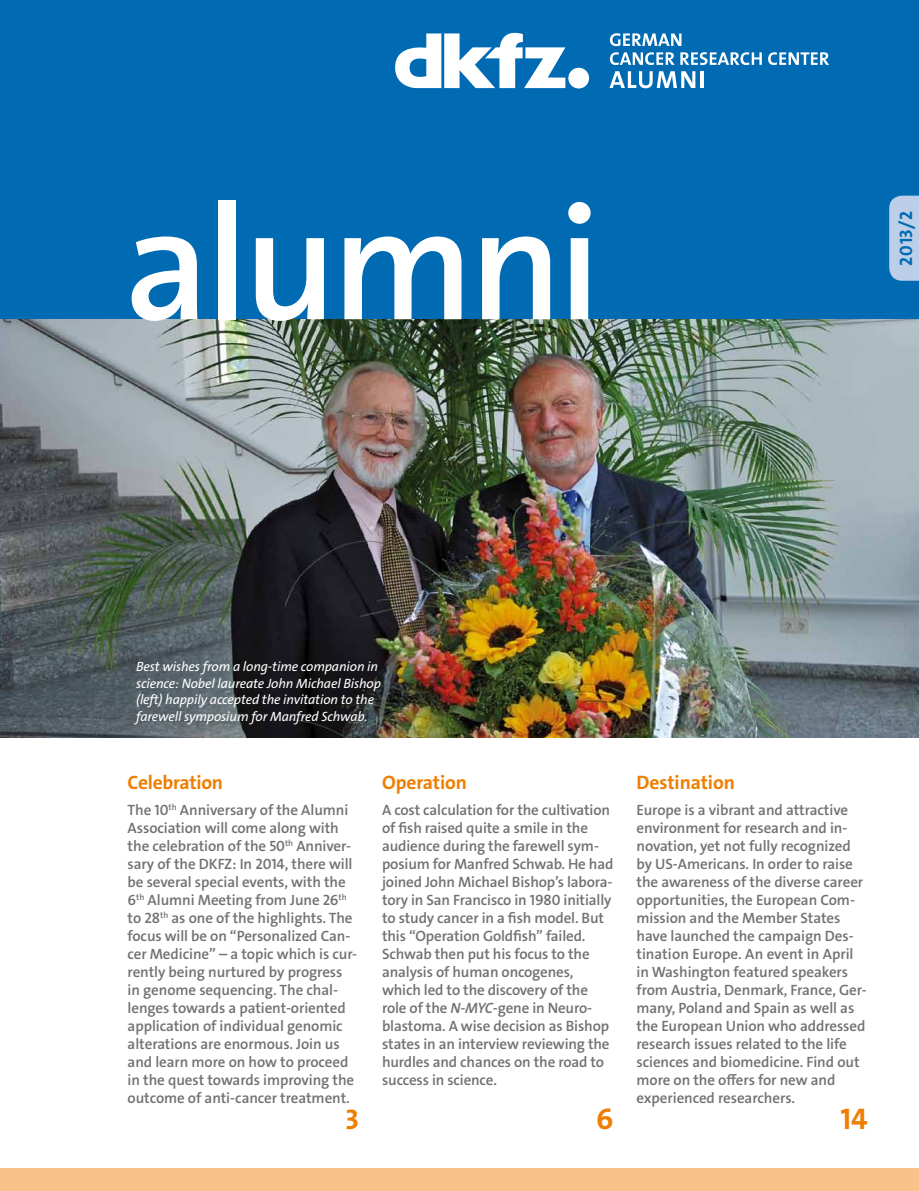
<style>
.page{position:relative;width:919px;height:1191px;background:#fff}
.page>*{position:absolute;margin:0;border:0;box-sizing:border-box;transform-origin:0 0}
.t1{font:600 163.2px "The Sans Os F";letter-spacing:-.03em;color:#fff}
.t2{font:700 30px "The Sans Os F";color:#ee7f00}
.t3{font:700 28.5px "The Sans Os F";color:#ee7f00}
.t4{font:700 19.5px "The Sans Os F";letter-spacing:-.005em;color:#ee7f00}
.t5{font:700 18px "The Sans Os F";color:#006ab3}
.t6{font:600 15px/18px "The Sans Os F";letter-spacing:-.005em;color:#707172}
.t7{font:italic 13.5px/16.5px "The Sans Os F";letter-spacing:-.01em;color:#fff}
.s1{font-style:italic}
</style>
<div class="page">
<div style="left:0;top:0;width:918px;height:336px;background:#006ab3"></div>
<svg style="left:610px;top:52px;width:64px;height:13px"></svg>
<svg style="left:680px;top:52px;width:81px;height:13px"></svg>
<svg style="left:768px;top:52px;width:61px;height:13px"></svg>
<svg style="left:610px;top:33px;width:71px;height:13px"></svg>
<div style="left:568px;top:68px;width:21px;height:20px;background:#fff;border-radius:50%"></div>
<svg style="left:395px;top:33px;width:170px;height:55px"></svg>
<svg style="left:609px;top:71px;width:86px;height:17px"></svg>
<hr style="left:700px;top:71px;width:3px;height:17px;background:#fff">
<div style="left:0;top:1168px;width:918px;height:23px;background:#f9c289"></div>
<img style="left:0;top:319px;width:918px;height:418px">
<div style="left:889px;top:196px;width:29px;height:85px;background:#bccee8"></div>
<h1 class="t1" style="left:125px;top:159px;width:478px">alumni</h1>
<p class="t5" style="left:894px;top:266px;width:56px;rotate:-90deg">2013/2</p>
<p class="t7" style="left:136px;top:659px;width:246px">Best wishes from a long-time companion in science: Nobel laureate John Michael Bishop (left) happily accepted the invitation to the farewell symposium for Manfred Schwab.</p>
<h3 class="t4" style="left:128px;top:769px;width:97px">Celebration</h3>
<p class="t6" style="left:128px;top:801px;width:231px">The 10<sup>th</sup> Anniversary of the Alumni Association will come along with the celebration of the 50<sup>th</sup> Anniver&shy;sary of the DKFZ: In 2014, there will be several special events, with the 6<sup>th</sup> Alumni Meeting from June 26<sup>th </sup>to 28<sup>th</sup> as one of the highlights. The focus will be on “Personalized Can&shy;cer Medicine” – a topic which is cur&shy;rently being nurtured by progress in genome sequencing. The chal&shy;lenges towards a patient-oriented application of individual genomic alterations are enormous. Join us and learn more on how to proceed in the quest towards improving the outcome of anti-cancer treatment.</p>
<h3 class="t3" style="left:345px;top:1101px;width:15px">3</h3>
<h3 class="t4" style="left:382px;top:769px;width:86px">Operation</h3>
<p class="t6" style="left:382px;top:801px;width:233px">A cost calculation for the cultivation of fish raised quite a smile in the audience during the farewell sym&shy;posium for Manfred Schwab. He had joined John Michael Bishop’s labora&shy;tory in San Francisco in 1980 initially to study cancer in a fish model. But this “Operation Goldfish” failed.<br>Schwab then put his focus to the analysis of human oncogenes, which led to the discovery of the role of the <span class="s1">N-MYC</span>-gene in Neuro&shy;blastoma. A wise decision as Bishop states in an interview reviewing the hurdles and chances on the road to success in science.</p>
<h2 class="t2" style="left:596px;top:1099px;width:19px">6</h2>
<h3 class="t4" style="left:636px;top:769px;width:100px">Destination</h3>
<p class="t6" style="left:636px;top:801px;width:232px">Europe is a vibrant and attractive environment for research and in&shy;novation, yet not fully recognized by US-Americans. In order to raise the awareness of the diverse career opportunities, the European Com&shy;mission and the Member States have launched the campaign Des&shy;tination Europe. An event in April in Washington featured speakers from Austria, Denmark, France, Ger&shy;many, Poland and Spain as well as the European Union who addressed research issues related to the life sciences and biomedicine. Find out more on the offers for new and experienced researchers.</p>
<h2 class="t2" style="left:840px;top:1099px;width:29px">14</h2>
</div>
